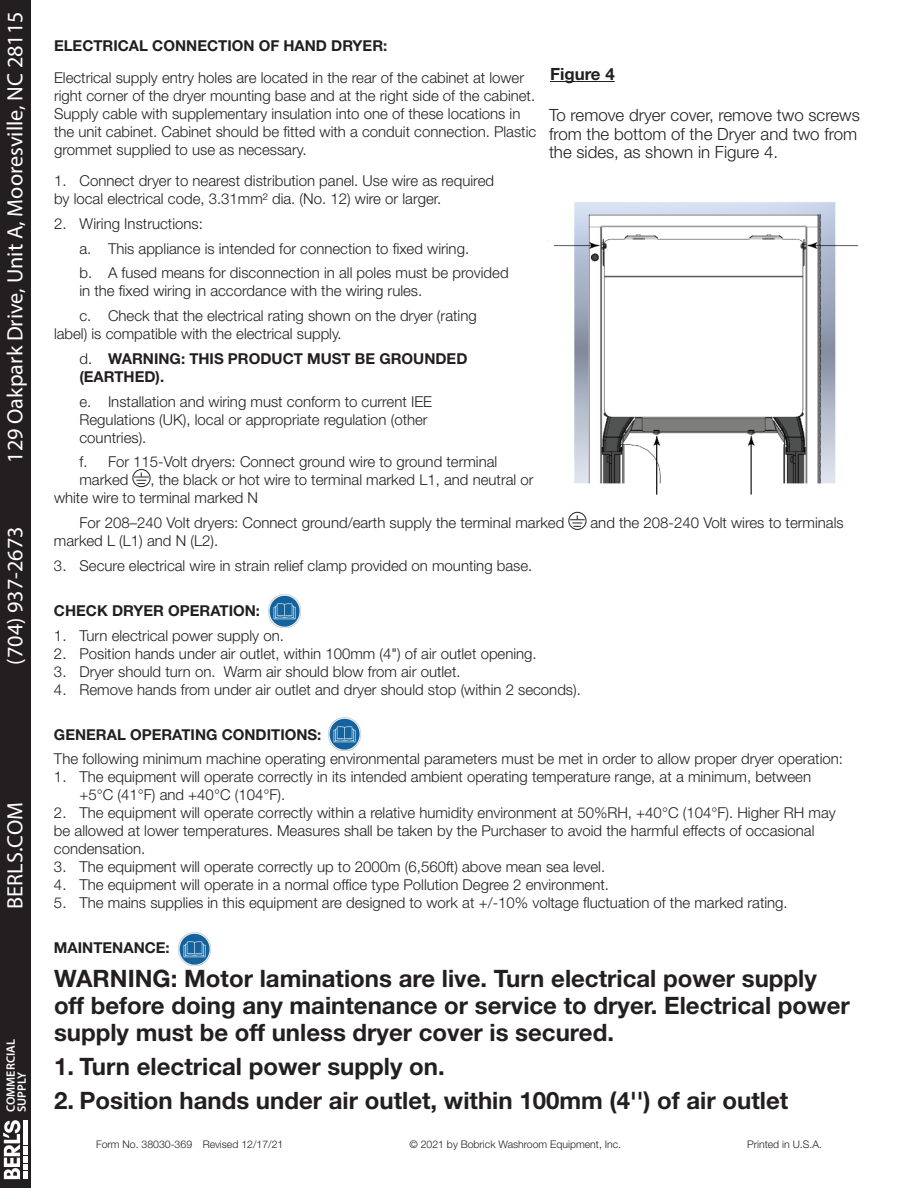
<style>
.page{position:relative;width:918px;height:1188px;background:#fff}
.page>*{position:absolute;margin:0;border:0;box-sizing:border-box;transform-origin:0 0}
.t1{font:700 24px/27px "Helvetica Neue LT Std";color:#231f20}
.t2{font:22.2px "Myriad Pro";color:#fff}
.t3{font:300 16.8px/18.8px "Helvetica Neue LT Std";color:#231f20}
.t4{font:700 16.8px "Helvetica Neue LT Std";color:#231f20}
.t5{font:300 15px/18px "Helvetica Neue LT Std";color:#231f20}
.t6{font:700 15px "Helvetica Neue LT Std";color:#231f20}
.t7{font:600 12.15px/11.1px "Myriad Pro";color:#fff}
.t8{font:300 10.5px "Helvetica Neue LT Std";color:#231f20}
.s1{font-weight:700}
</style>
<div class="page">
<svg style="left:134px;top:473px;width:15px;height:11px"></svg>
<div style="left:133px;top:469px;width:17px;height:18px;border:1px solid #231f20;border-radius:50%"></div>
<svg style="left:570px;top:515px;width:15px;height:12px"></svg>
<div style="left:569px;top:512px;width:17px;height:18px;border:1px solid #231f20;border-radius:50%"></div>
<img style="left:178px;top:933px;width:33px;height:32px">
<img style="left:268px;top:595px;width:33px;height:32px">
<img style="left:328px;top:718px;width:33px;height:32px">
<hr style="left:550px;top:81px;width:65px;height:1px;background:#231f20">
<img style="left:548px;top:202px;width:311px;height:293px">
<div style="left:0;top:0;width:31px;height:1188px;background:#231f20"></div>
<svg style="left:3px;top:1120px;width:25px;height:59px"></svg>
<h2 class="t2" style="left:1px;top:463px;width:453px;rotate:-90deg">129 Oakpark Drive, Unit A, Mooresville, NC 28115</h2>
<h2 class="t2" style="left:1px;top:665px;width:140px;rotate:-90deg">(704) 937-2673</h2>
<h2 class="t2" style="left:1px;top:909px;width:108px;rotate:-90deg">BERLS.COM</h2>
<p class="t7" style="left:5px;top:1112px;width:74px;rotate:-90deg">COMMERCIAL<br>SUPPLY</p>
<p class="t6" style="left:54px;top:37px;width:335px">ELECTRICAL CONNECTION OF HAND DRYER:</p>
<p class="t5" style="left:54px;top:68px;width:484px">Electrical supply entry holes are located in the rear of the cabinet at lower right corner of the dryer mounting base and at the right side of the cabinet.<br>Supply cable with supplementary insulation into one of these locations in the unit cabinet. Cabinet should be fitted with a conduit connection. Plastic grommet supplied to use as necessary.</p>
<p class="t5" style="left:54px;top:172px;width:442px">1. Connect dryer to nearest distribution panel. Use wire as required by local electrical code, 3.31mm² dia. (No. 12) wire or larger.</p>
<p class="t5" style="left:80px;top:211px;width:431px;line-height:24.8px;text-indent:-26px">2. Wiring Instructions:<br>a. This appliance is intended for connection to fixed wiring.<br>b. A fused means for disconnection in all poles must be provided</p>
<p class="t5" style="left:80px;top:278px;width:399px;line-height:24.8px">in the fixed wiring in accordance with the wiring rules.<br>c. Check that the electrical rating shown on the dryer (rating</p>
<p class="t5" style="left:80px;top:321px;width:389px;line-height:24.8px;text-indent:-26px">label) is compatible with the electrical supply.<br>d. <span class="s1">WARNING: THIS PRODUCT MUST BE GROUNDED</span></p>
<p class="t6" style="left:80px;top:367px;width:86px">(EARTHED).</p>
<p class="t5" style="left:80px;top:392px;width:354px">e. Installation and wiring must conform to current IEE<br>Regulations (UK), local or appropriate regulation (other countries).</p>
<p class="t5" style="left:80px;top:453px;width:419px">f. For 115-Volt dryers: Connect ground wire to ground terminal marked</p>
<p class="t4" style="left:550px;top:63px;width:66px">Figure 4</p>
<p class="t3" style="left:549px;top:105px;width:312px">To remove dryer cover, remove two screws from the bottom of the Dryer and two from the sides, as shown in Figure 4.</p>
<p class="t5" style="left:54px;top:471px;width:481px;text-indent:96px">, the black or hot wire to terminal marked L1, and neutral or white wire to terminal marked N</p>
<p class="t5" style="left:80px;top:514px;width:486px">For 208–240 Volt dryers: Connect ground/earth supply the terminal marked</p>
<p class="t5" style="left:591px;top:514px;width:255px">and the 208-240 Volt wires to terminals</p>
<p class="t5" style="left:54px;top:532px;width:166px">marked L (L1) and N (L2).</p>
<p class="t5" style="left:54px;top:556px;width:480px">3. Secure electrical wire in strain relief clamp provided on mounting base.</p>
<p class="t6" style="left:54px;top:601px;width:208px">CHECK DRYER OPERATION:</p>
<p class="t5" style="left:54px;top:626px;width:232px">1. Turn electrical power supply on.</p>
<p class="t5" style="left:54px;top:644px;width:484px">2. Position hands under air outlet, within 100mm (4") of air outlet opening.</p>
<p class="t5" style="left:54px;top:662px;width:408px">3. Dryer should turn on. Warm air should blow from air outlet.</p>
<p class="t5" style="left:54px;top:680px;width:528px">4. Remove hands from under air outlet and dryer should stop (within 2 seconds).</p>
<p class="t6" style="left:54px;top:725px;width:269px">GENERAL OPERATING CONDITIONS:</p>
<p class="t5" style="left:54px;top:750px;width:791px">The following minimum machine operating environmental parameters must be met in order to allow proper dryer operation:</p>
<p class="t5" style="left:79px;top:768px;width:733px;text-indent:-26px">1. The equipment will operate correctly in its intended ambient operating temperature range, at a minimum, between +5°C (41°F) and +40°C (104°F).</p>
<p class="t5" style="left:54px;top:804px;width:783px">2. The equipment will operate correctly within a relative humidity environment at 50%RH, +40°C (104°F). Higher RH may be allowed at lower temperatures. Measures shall be taken by the Purchaser to avoid the harmful effects of occasional condensation.</p>
<p class="t5" style="left:54px;top:858px;width:553px">3. The equipment will operate correctly up to 2000m (6,560ft) above mean sea level.</p>
<p class="t5" style="left:54px;top:876px;width:557px">4. The equipment will operate in a normal office type Pollution Degree 2 environment.</p>
<p class="t5" style="left:54px;top:894px;width:735px">5. The mains supplies in this equipment are designed to work at +/-10% voltage fluctuation of the marked rating.</p>
<p class="t6" style="left:54px;top:939px;width:117px">MAINTENANCE:</p>
<h1 class="t1" style="left:54px;top:965px;width:797px">WARNING: Motor laminations are live. Turn electrical power supply off before doing any maintenance or service to dryer. Electrical power supply must be off unless dryer cover is secured.</h1>
<h1 class="t1" style="left:54px;top:1052px;width:392px">1. Turn electrical power supply on.</h1>
<h1 class="t1" style="left:54px;top:1086px;width:736px">2. Position hands under air outlet, within 100mm (4'') of air outlet</h1>
<p class="t8" style="left:96px;top:1137px;width:189px">Form No. 38030-369 Revised 12/17/21</p>
<p class="t8" style="left:409px;top:1137px;width:213px">© 2021 by Bobrick Washroom Equipment, Inc.</p>
<p class="t8" style="left:747px;top:1137px;width:76px">Printed in U.S.A.</p>
</div>
